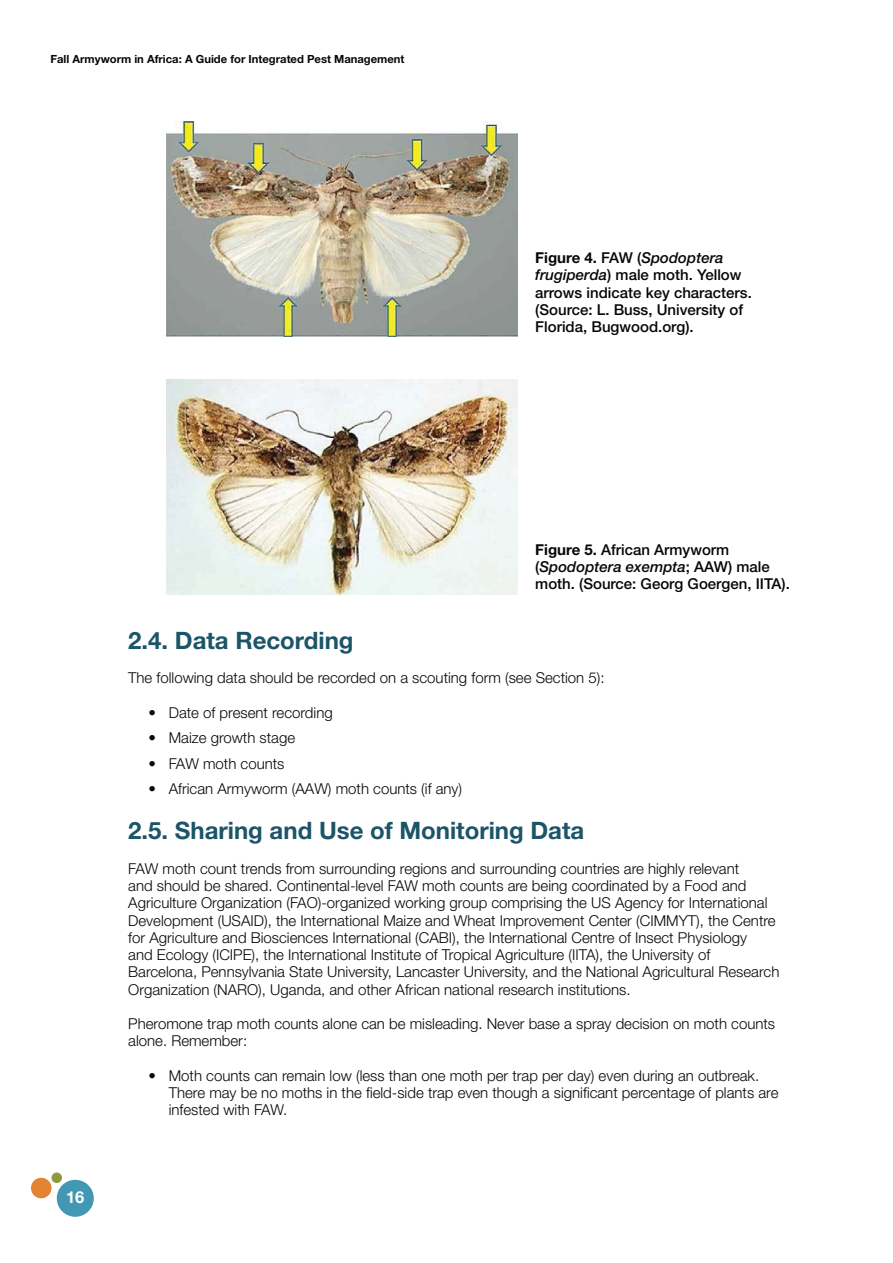
<style>
.page{position:relative;width:893px;height:1263px;background:#fff}
.page>*{position:absolute;margin:0;border:0;box-sizing:border-box;transform-origin:0 0}
.t1{font:700 24px "Helvetica Neue LT Std";color:#1c5468}
.t2{font:700 16.5px "Helvetica Neue LT Std";color:#fff}
.t3{font:300 15px/17.2px "Helvetica Neue LT Std";color:#040809}
.t4{font:500 15px/17.2px "Helvetica Neue LT Std";color:#040809}
.t5{font:700 11.25px "Helvetica Neue LT Std";color:#040809}
.s1{font-weight:700}
.s2{font-style:italic}
</style>
<div class="page">
<img style="left:167px;top:122px;width:351px;height:214px">
<img style="left:167px;top:380px;width:351px;height:214px">
<div style="left:57px;top:1180px;width:37px;height:37px;background:#4297b4;border-radius:50%"></div>
<div style="left:31px;top:1178px;width:21px;height:20px;background:#e28431;border-radius:50%"></div>
<div style="left:52px;top:1172px;width:10px;height:11px;background:#91993c;border-radius:50%"></div>
<p class="t5" style="left:51px;top:55px;width:356px">Fall Armyworm in Africa: A Guide for Integrated Pest Management</p>
<p class="t4" style="left:535px;top:251px;width:218px"><span class="s1">Figure 4.</span> FAW (<span class="s2">Spodoptera frugiperda</span>) male moth. Yellow arrows indicate key characters. (Source: L. Buss, University of<br>Florida, Bugwood.org).</p>
<p class="t4" style="left:535px;top:543px;width:256px"><span class="s1">Figure 5.</span> African Armyworm (<span class="s2">Spodoptera exempta</span>; AAW) male moth. (Source: Georg Goergen, IITA).</p>
<p class="t2" style="left:66px;top:1192px;width:20px">16</p>
<h2 class="t1" style="left:128px;top:631px;width:227px">2.4. Data Recording</h2>
<p class="t3" style="left:128px;top:671px;width:478px">The following data should be recorded on a scouting form (see Section 5):</p>
<p class="t3" style="left:148px;top:705px;width:186px">• Date of present recording</p>
<p class="t3" style="left:148px;top:731px;width:148px">• Maize growth stage</p>
<p class="t3" style="left:148px;top:756px;width:138px">• FAW moth counts</p>
<p class="t3" style="left:148px;top:782px;width:315px">• African Armyworm (AAW) moth counts (if any)</p>
<h2 class="t1" style="left:128px;top:822px;width:458px">2.5. Sharing and Use of Monitoring Data</h2>
<p class="t3" style="left:128px;top:862px;width:653px">FAW moth count trends from surrounding regions and surrounding countries are highly relevant<br>and should be shared. Continental-level FAW moth counts are being coordinated by a Food and Agriculture Organization (FAO)-organized working group comprising the US Agency for International Development (USAID), the International Maize and Wheat Improvement Center (CIMMYT), the Centre for Agriculture and Biosciences International (CABI), the International Centre of Insect Physiology<br>and Ecology (ICIPE), the International Institute of Tropical Agriculture (IITA), the University of Barcelona, Pennsylvania State University, Lancaster University, and the National Agricultural Research Organization (NARO), Uganda, and other African national research institutions.</p>
<p class="t3" style="left:128px;top:1017px;width:648px">Pheromone trap moth counts alone can be misleading. Never base a spray decision on moth counts alone. Remember:</p>
<p class="t3" style="left:169px;top:1069px;width:611px;text-indent:-20px">• Moth counts can remain low (less than one moth per trap per day) even during an outbreak.<br>There may be no moths in the field-side trap even though a significant percentage of plants are infested with FAW.</p>
</div>
